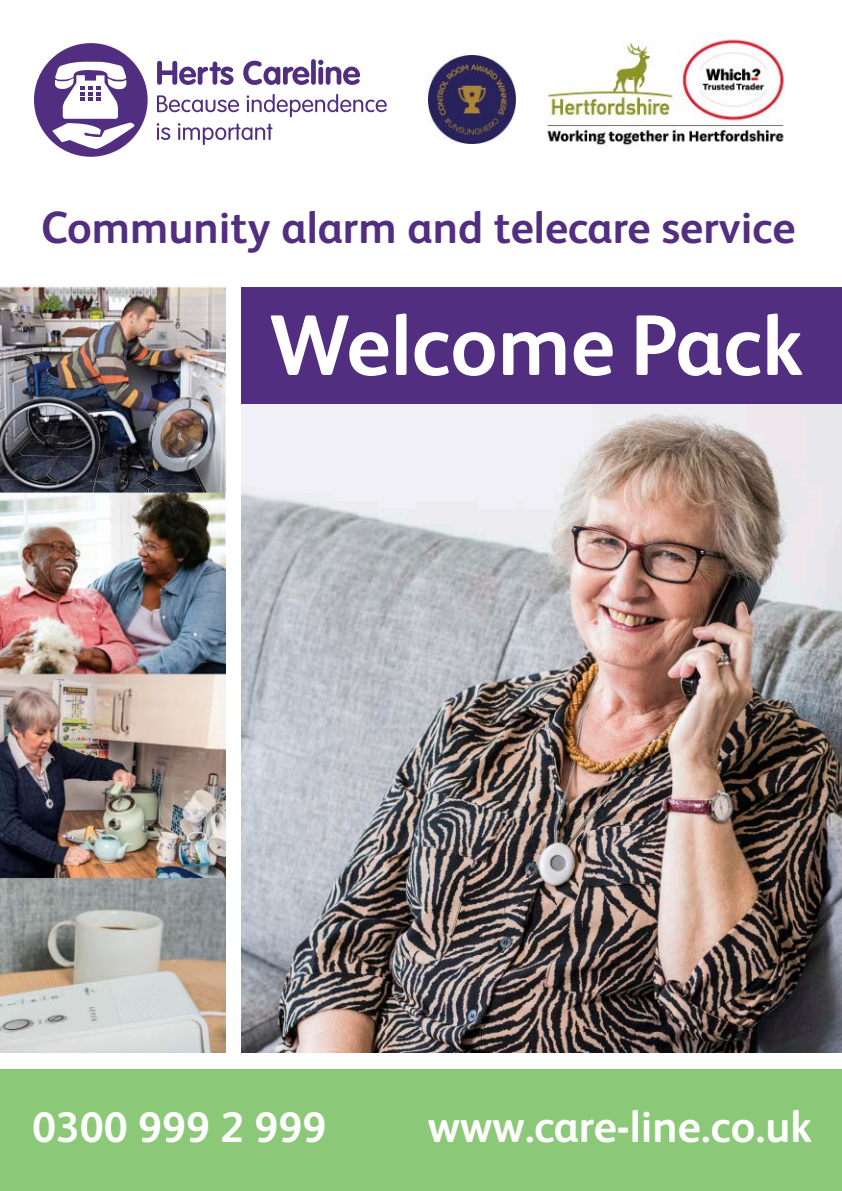
<style>
.page{position:relative;width:842px;height:1191px;background:#fff}
.page>*{position:absolute;margin:0;border:0;box-sizing:border-box;transform-origin:0 0}
.t1{font:700 86px "FS Albert";color:#fff}
.t2{font:700 45px "FS Albert";color:#522e81}
.t3{font:700 45px "FS Albert";color:#fff}
.t4{font:700 42.6px "FS Albert";color:#fff}
</style>
<div class="page">
<div style="left:34px;top:43px;width:114px;height:114px;background:#522e81;border-radius:50%"></div>
<svg style="left:157px;top:95px;width:82px;height:17px"></svg>
<svg style="left:247px;top:94px;width:140px;height:23px"></svg>
<svg style="left:157px;top:123px;width:13px;height:17px"></svg>
<svg style="left:178px;top:123px;width:94px;height:22px"></svg>
<svg style="left:52px;top:61px;width:84px;height:89px"></svg>
<svg style="left:157px;top:61px;width:76px;height:24px"></svg>
<svg style="left:243px;top:61px;width:66px;height:24px"></svg>
<div style="left:311px;top:59px;width:5px;height:26px;background:#522e81;border-radius:3px"></div>
<svg style="left:318px;top:60px;width:42px;height:25px"></svg>
<img style="left:545px;top:34px;width:240px;height:113px">
<div style="left:241px;top:288px;width:601px;height:116px;background:#522e81"></div>
<img style="left:0;top:286px;width:226px;height:766px">
<img style="left:241px;top:404px;width:601px;height:648px">
<div style="left:0;top:1069px;width:842px;height:122px;background:#8bc978"></div>
<img style="left:428px;top:56px;width:88px;height:87px">
<p class="t2" style="left:41px;top:202px;width:756px">Community alarm and telecare service</p>
<p class="t1" style="left:269px;top:296px;width:536px">Welcome Pack</p>
<p class="t4" style="left:32px;top:1103px;width:296px">0300 999 2 999</p>
<p class="t3" style="left:428px;top:1100px;width:386px">www.care-line.co.uk</p>
</div>
